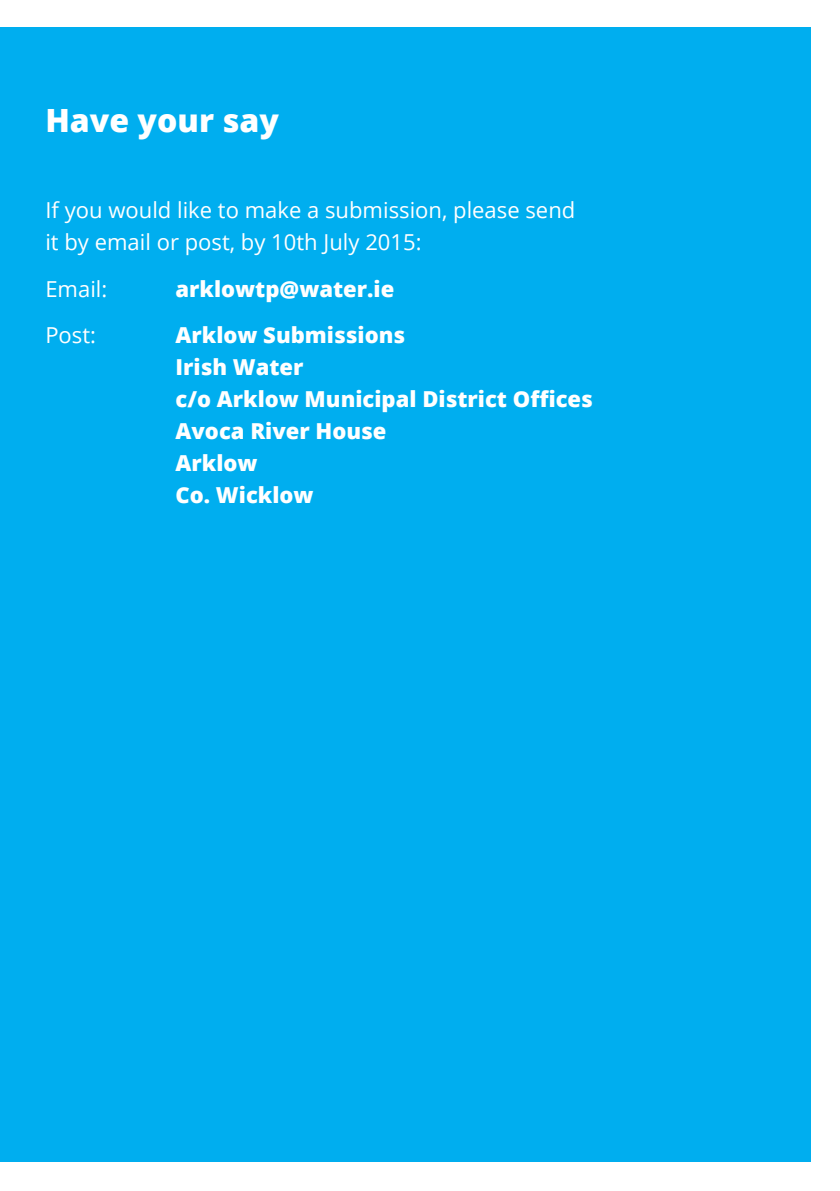
<style>
.page{position:relative;width:840px;height:1191px;background:#fff}
.page>*{position:absolute;margin:0;border:0;box-sizing:border-box;transform-origin:0 0}
.t1{font:800 32px "Open Sans";color:#fff}
.t2{font:800 22px/32px "Open Sans";color:#fff}
.t3{font:22px/32px "Open Sans";color:#fff}
</style>
<div class="page">
<div style="left:0;top:27px;width:810px;height:1134px;background:#00aeef"></div>
<p class="t1" style="left:45px;top:96px;width:235px">Have your say</p>
<p class="t3" style="left:45px;top:194px;width:531px">If you would like to make a submission, please send it by email or post, by 10th July 2015:</p>
<p class="t3" style="left:45px;top:272px;width:63px">Email:</p>
<p class="t2" style="left:175px;top:271px;width:220px">arklowtp@water.ie</p>
<p class="t3" style="left:45px;top:318px;width:52px">Post:</p>
<p class="t2" style="left:175px;top:318px;width:418px">Arklow Submissions<br>Irish Water<br>c/o Arklow Municipal District Offices<br>Avoca River House<br>Arklow<br>Co. Wicklow</p>
</div>
